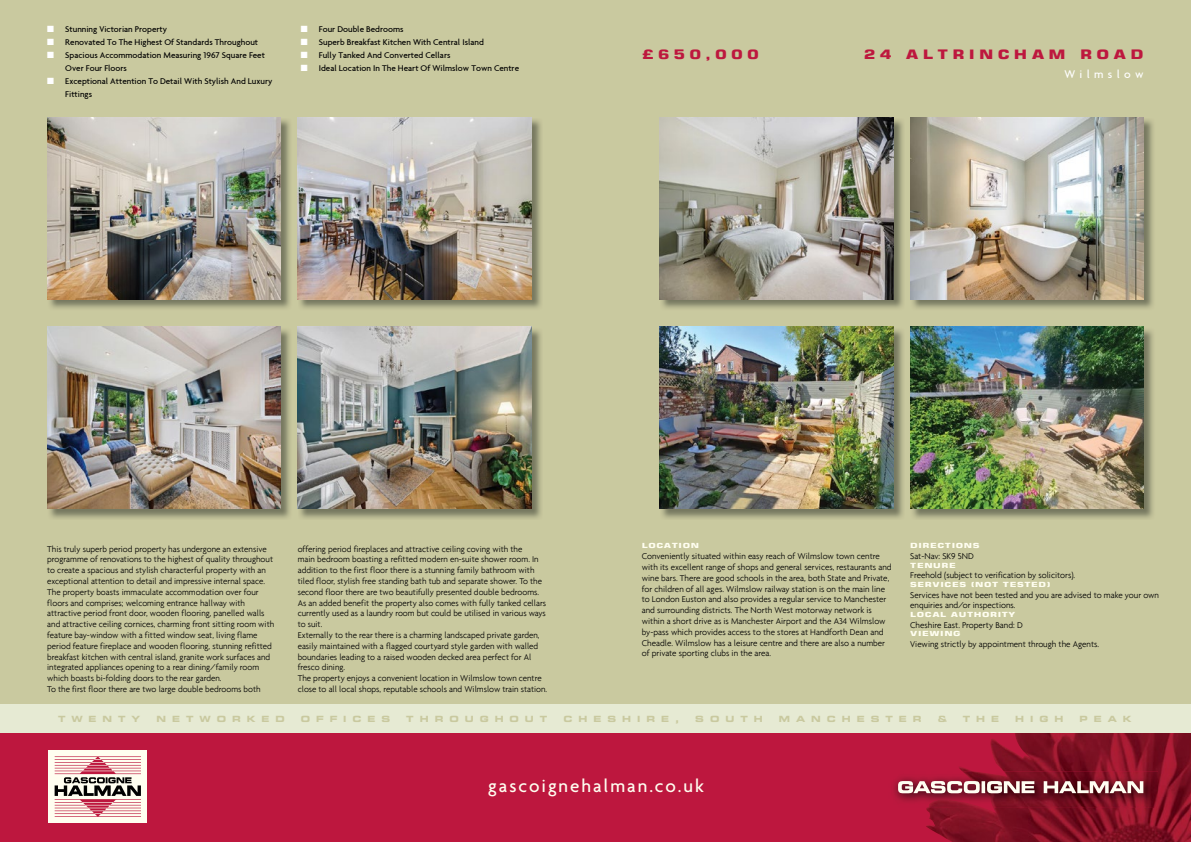
<style>
.page{position:relative;width:1191px;height:842px;background:#fff}
.page>*{position:absolute;margin:0;border:0;box-sizing:border-box;transform-origin:0 0}
.t1{font:500 19px "Agenda";letter-spacing:.1em;color:#fffef0}
.t2{font:700 13px "Square 721 BT";letter-spacing:.255em;color:#bd173e;scale:1.3 1}
.t3{font:500 12px "Agenda";letter-spacing:.36em;color:#fff}
.t4{font:300 9px/10.8px "Agenda";color:#000}
.t5{font:500 9px/13px "Agenda";color:#000}
.t6{font:700 expanded 8.5px "Square 721 BT";letter-spacing:.705em;color:#c9c99f}
.t7{font:700 7px "Square 721 BT";letter-spacing:.06em;color:#fffef0;scale:1.4 1}
.s1{color:#fff}
</style>
<div class="page">
<div style="left:0;top:723px;width:1191px;height:119px;background:#bd173e"></div>
<img style="left:926px;top:733px;width:254px;height:93px">
<img style="left:894px;top:777px;width:32px;height:25px">
<img style="left:926px;top:771px;width:232px;height:37px">
<svg style="left:898px;top:781px;width:81px;height:12px"></svg>
<svg style="left:981px;top:781px;width:4px;height:12px"></svg>
<svg style="left:987px;top:781px;width:47px;height:12px"></svg>
<svg style="left:1043px;top:781px;width:100px;height:12px"></svg>
<div style="left:0;top:0;width:1191px;height:706px;background:#c9c99f"></div>
<div style="left:0;top:705px;width:1191px;height:28px;background:#e6ead3"></div>
<div style="left:49px;top:750px;width:98px;height:73px;background:#fffef0"></div>
<svg style="left:55px;top:756px;width:86px;height:61px"></svg>
<img style="left:48px;top:119px;width:242px;height:190px">
<img style="left:47px;top:118px;width:234px;height:181px">
<img style="left:298px;top:118px;width:243px;height:191px">
<img style="left:298px;top:118px;width:233px;height:181px">
<img style="left:48px;top:329px;width:242px;height:190px">
<img style="left:47px;top:327px;width:234px;height:181px">
<img style="left:298px;top:328px;width:243px;height:191px">
<img style="left:298px;top:327px;width:233px;height:181px">
<img style="left:911px;top:118px;width:242px;height:191px">
<img style="left:910px;top:118px;width:233px;height:181px">
<img style="left:660px;top:118px;width:243px;height:191px">
<img style="left:660px;top:118px;width:233px;height:181px">
<img style="left:911px;top:328px;width:242px;height:191px">
<img style="left:910px;top:327px;width:233px;height:181px">
<img style="left:660px;top:328px;width:243px;height:191px">
<img style="left:660px;top:327px;width:233px;height:181px">
<p class="t5" style="left:47px;top:22px;width:121px"><span class="s1">■</span> Stunning Victorian Property</p>
<p class="t5" style="left:47px;top:35px;width:212px"><span class="s1">■</span> Renovated To The Highest Of Standards Throughout</p>
<p class="t5" style="left:65px;top:48px;width:201px;text-indent:-18px"><span class="s1">■</span> Spacious Accommodation Measuring 1967 Square Feet<br>Over Four Floors</p>
<p class="t5" style="left:65px;top:74px;width:209px;text-indent:-18px"><span class="s1">■</span> Exceptional Attention To Detail With Stylish And Luxury<br>Fittings</p>
<p class="t5" style="left:301px;top:22px;width:104px"><span class="s1">■</span> Four Double Bedrooms</p>
<p class="t5" style="left:301px;top:35px;width:185px"><span class="s1">■</span> Superb Breakfast Kitchen With Central Island</p>
<p class="t5" style="left:301px;top:48px;width:151px"><span class="s1">■</span> Fully Tanked And Converted Cellars</p>
<p class="t5" style="left:301px;top:61px;width:220px"><span class="s1">■</span> Ideal Location In The Heart Of Wilmslow Town Centre</p>
<h2 class="t2" style="left:642px;top:47px;width:91px">£650,000</h2>
<h2 class="t2" style="left:864px;top:47px;width:217px">24 ALTRINCHAM ROAD</h2>
<h3 class="t3" style="left:1064px;top:67px;width:81px">Wilmslow</h3>
<p class="t4" style="left:47px;top:543px;width:228px">This truly superb period property has undergone an extensive programme of renovations to the highest of quality throughout to create a spacious and stylish characterful property with an exceptional attention to detail and impressive internal space.<br>The property boasts immaculate accommodation over four floors and comprises; welcoming entrance hallway with attractive period front door, wooden flooring, panelled walls and attractive ceiling cornices, charming front sitting room with feature bay-window with a fitted window seat, living flame period feature fireplace and wooden flooring, stunning refitted breakfast kitchen with central island, granite work surfaces and integrated appliances opening to a rear dining/family room which boasts bi-folding doors to the rear garden.<br>To the first floor there are two large double bedrooms both</p>
<p class="t4" style="left:298px;top:543px;width:251px">offering period fireplaces and attractive ceiling coving with the<br>main bedroom boasting a refitted modern en-suite shower room. In addition to the first floor there is a stunning family bathroom with tiled floor, stylish free standing bath tub and separate shower. To the second floor there are two beautifully presented double bedrooms.<br>As an added benefit the property also comes with fully tanked cellars currently used as a laundry room but could be utilised in various ways to suit.<br>Externally to the rear there is a charming landscaped private garden, easily maintained with a flagged courtyard style garden with walled boundaries leading to a raised wooden decked area perfect for Al fresco dining.<br>The property enjoys a convenient location in Wilmslow town centre close to all local shops, reputable schools and Wilmslow train station.</p>
<p class="t7" style="left:642px;top:542px;width:42px">LOCATION</p>
<p class="t4" style="left:642px;top:551px;width:251px">Conveniently situated within easy reach of Wilmslow town centre with its excellent range of shops and general services, restaurants and wine bars. There are good schools in the area, both State and Private, for children of all ages. Wilmslow railway station is on the main line to London Euston and also provides a regular service to Manchester and surrounding districts. The North West motorway network is within a short drive as is Manchester Airport and the A34 Wilmslow by-pass which provides access to the stores at Handforth Dean and Cheadle. Wilmslow has a leisure centre and there are also a number of private sporting clubs in the area.</p>
<p class="t7" style="left:910px;top:542px;width:51px">DIRECTIONS</p>
<p class="t4" style="left:910px;top:551px;width:65px">Sat-Nav: SK9 5ND</p>
<p class="t7" style="left:910px;top:561px;width:34px">TENURE</p>
<p class="t4" style="left:910px;top:570px;width:166px">Freehold (subject to verification by solicitors).</p>
<p class="t7" style="left:910px;top:580px;width:102px">SERVICES (NOT TESTED)</p>
<p class="t4" style="left:910px;top:589px;width:250px">Services have not been tested and you are advised to make your own enquiries and/or inspections.</p>
<p class="t7" style="left:910px;top:610px;width:77px">LOCAL AUTHORITY</p>
<p class="t4" style="left:910px;top:619px;width:114px">Cheshire East. Property Band: D</p>
<p class="t7" style="left:910px;top:629px;width:37px">VIEWING</p>
<p class="t4" style="left:910px;top:638px;width:190px">Viewing strictly by appointment through the Agents.</p>
<p class="t6" style="left:58px;top:714px;width:84px">TWENTY</p>
<p class="t6" style="left:156px;top:714px;width:130px">NETWORKED</p>
<p class="t6" style="left:301px;top:714px;width:91px">OFFICES</p>
<p class="t6" style="left:406px;top:714px;width:143px">THROUGHOUT</p>
<p class="t6" style="left:563px;top:714px;width:117px">CHESHIRE,</p>
<p class="t6" style="left:695px;top:714px;width:69px">SOUTH</p>
<p class="t6" style="left:779px;top:714px;width:144px">MANCHESTER</p>
<p class="t6" style="left:937px;top:714px;width:10px">&amp;</p>
<p class="t6" style="left:962px;top:714px;width:38px">THE</p>
<p class="t6" style="left:1015px;top:714px;width:50px">HIGH</p>
<p class="t6" style="left:1079px;top:714px;width:54px">PEAK</p>
<h1 class="t1" style="left:488px;top:774px;width:217px">gascoignehalman.co.uk</h1>
</div>
